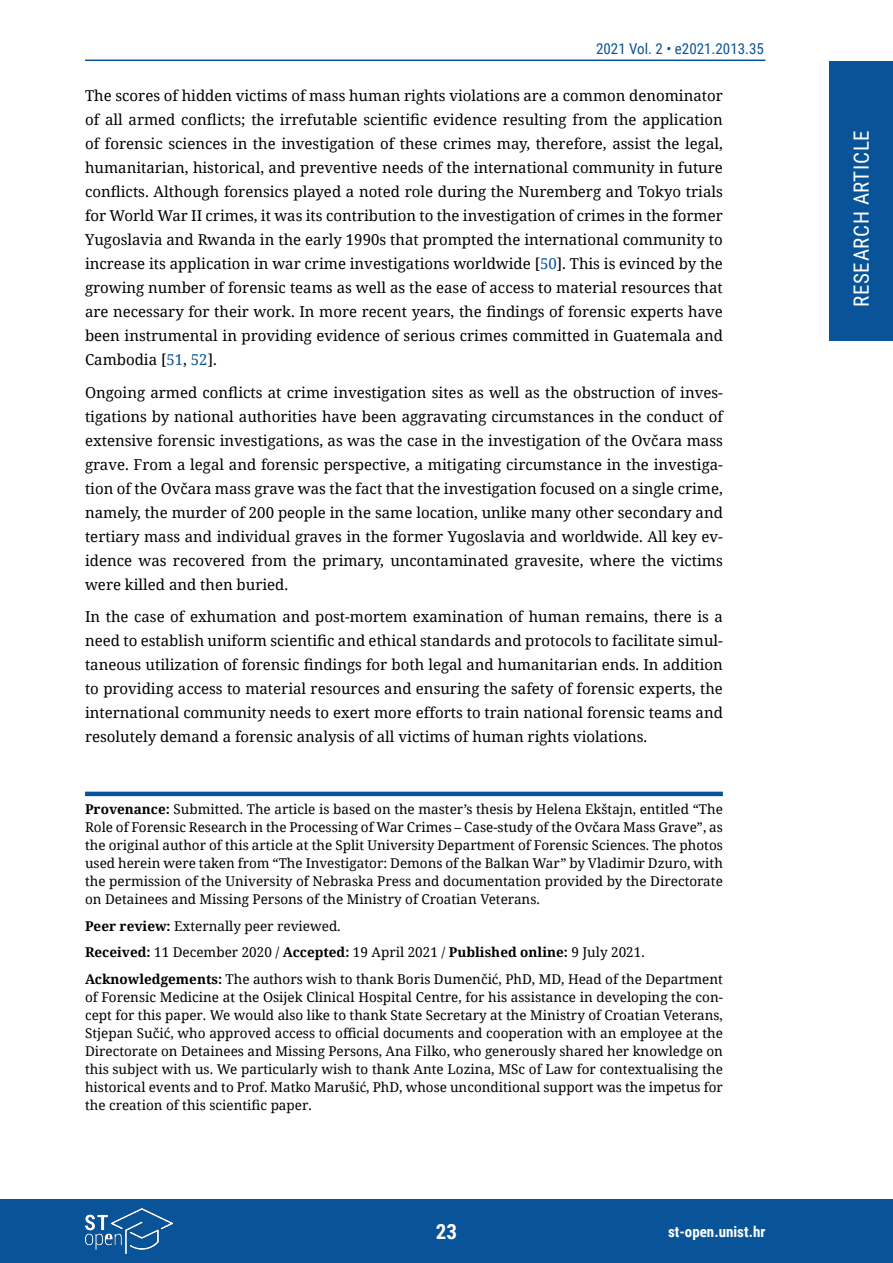
<style>
.page{position:relative;width:893px;height:1263px;background:#fff}
.page>*{position:absolute;margin:0;border:0;box-sizing:border-box;transform-origin:0 0}
.t1{font:21px "Roboto Condensed";letter-spacing:.035em;color:#fff}
.t2{font:700 21px "Roboto Condensed";color:#fff}
.t3{font:15px/24px "Noto Serif";color:#000;text-align:justify}
.t4{font:15px "Roboto Condensed";color:#095398}
.t5{font:700 15px "Roboto Condensed";color:#fff}
.t6{font:13.5px/18px "Noto Serif";color:#000;text-align:justify}
.s1{color:#095398}
.s2{font-weight:700}
</style>
<div class="page">
<div style="left:829px;top:61px;width:64px;height:279px;background:#095398"></div>
<div style="left:0;top:1199px;width:893px;height:64px;background:#095398"></div>
<hr style="left:85px;top:60px;width:680px;height:1px;background:#095398">
<img style="left:85px;top:1209px;width:87px;height:44px">
<hr style="left:85px;top:792px;width:638px;height:4px;background:#095398">
<p class="t4" style="left:596px;top:38px;width:169px">2021 Vol. 2 • e2021.2013.35</p>
<p class="t3" style="left:85px;top:83px;width:639px">The scores of hidden victims of mass human rights violations are a common denominator of all armed conflicts; the irrefutable scientific evidence resulting from the application of forensic sciences in the investigation of these crimes may, therefore, assist the legal, humanitarian, historical, and preventive needs of the international community in future conflicts. Although forensics played a noted role during the Nuremberg and Tokyo trials for World War II crimes, it was its contribution to the investigation of crimes in the former Yugoslavia and Rwanda in the early 1990s that prompted the international community to increase its application in war crime investigations worldwide [<span class="s1">50</span>]. This is evinced by the growing number of forensic teams as well as the ease of access to material resources that are necessary for their work. In more recent years, the findings of forensic experts have been instrumental in providing evidence of serious crimes committed in Guatemala and Cambodia [<span class="s1">51</span>, <span class="s1">52</span>].</p>
<p class="t3" style="left:85px;top:380px;width:639px">Ongoing armed conflicts at crime investigation sites as well as the obstruction of inves&shy;tigations by national authorities have been aggravating circumstances in the conduct of extensive forensic investigations, as was the case in the investigation of the Ovčara mass grave. From a legal and forensic perspective, a mitigating circumstance in the investiga&shy;tion of the Ovčara mass grave was the fact that the investigation focused on a single crime, namely, the murder of 200 people in the same location, unlike many other secondary and tertiary mass and individual graves in the former Yugoslavia and worldwide. All key ev&shy;idence was recovered from the primary, uncontaminated gravesite, where the victims were killed and then buried.</p>
<p class="t3" style="left:85px;top:604px;width:639px">In the case of exhumation and post-mortem examination of human remains, there is a need to establish uniform scientific and ethical standards and protocols to facilitate simul&shy;taneous utilization of forensic findings for both legal and humanitarian ends. In addition to providing access to material resources and ensuring the safety of forensic experts, the international community needs to exert more efforts to train national forensic teams and resolutely demand a forensic analysis of all victims of human rights violations.</p>
<p class="t6" style="left:85px;top:800px;width:639px"><span class="s2">Provenance:</span> Submitted. The article is based on the master’s thesis by Helena Ekštajn, entitled “The Role of Forensic Research in the Processing of War Crimes – Case-study of the Ovčara Mass Grave”, as the original author of this article at the Split University Department of Forensic Sciences. The photos used herein were taken from “The Investigator: Demons of the Balkan War” by Vladimir Dzuro, with the permission of the University of Nebraska Press and documentation provided by the Directorate on Detainees and Missing Persons of the Ministry of Croatian Veterans.</p>
<p class="t6" style="left:85px;top:912px;width:639px;line-height:26.5px;text-align:left"><span class="s2">Peer review:</span> Externally peer reviewed.<br><span class="s2">Received:</span> 11 December 2020 / <span class="s2">Accepted:</span> 19 April 2021 / <span class="s2">Published online:</span> 9 July 2021.<br><span class="s2">Acknowledgements:</span> The authors wish to thank Boris Dumenčić, PhD, MD, Head of the Department</p>
<p class="t6" style="left:85px;top:987px;width:639px">of Forensic Medicine at the Osijek Clinical Hospital Centre, for his assistance in developing the con&shy;cept for this paper. We would also like to thank State Secretary at the Ministry of Croatian Veterans, Stjepan Sučić, who approved access to official documents and cooperation with an employee at the Directorate on Detainees and Missing Persons, Ana Filko, who generously shared her knowledge on this subject with us. We particularly wish to thank Ante Lozina, MSc of Law for contextualising the historical events and to Prof. Matko Marušić, PhD, whose unconditional support was the impetus for the creation of this scientific paper.</p>
<h1 class="t2" style="left:436px;top:1217px;width:23px">23</h1>
<p class="t5" style="left:668px;top:1221px;width:99px">st-open.unist.hr</p>
<h1 class="t1" style="left:847px;top:307px;width:179px;rotate:-90deg">RESEARCH ARTICLE</h1>
</div>
